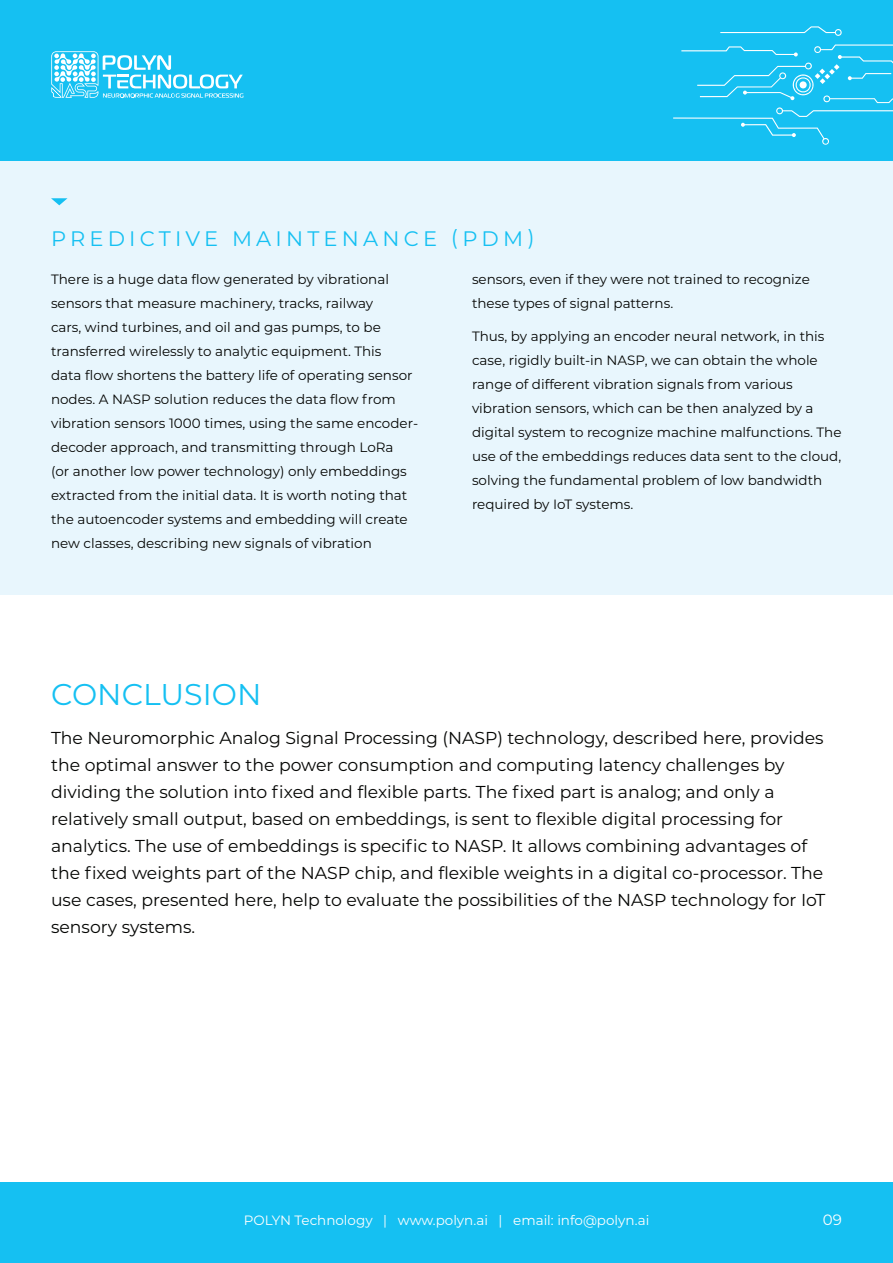
<style>
.page{position:relative;width:893px;height:1263px;background:#fff}
.page>*{position:absolute;margin:0;border:0;box-sizing:border-box;transform-origin:0 0}
.t1{font:30px "Montserrat";color:#15c0f2}
.t2{font:21px "Montserrat";letter-spacing:.2em;color:#15c0f2}
.t3{font:17.25px/27px "Montserrat";color:#040503}
.t4{font:15px "Montserrat";color:#fff}
.t5{font:13.5px/24px "Montserrat";color:#040503}
.t6{font:13.5px "Montserrat";color:#fff}
</style>
<div class="page">
<div style="left:0;top:0;width:893px;height:162px;background:#15c0f2"></div>
<svg style="left:673px;top:26px;width:220px;height:119px"></svg>
<svg style="left:51px;top:51px;width:192px;height:47px"></svg>
<div style="left:0;top:1182px;width:893px;height:81px;background:#15c0f2"></div>
<div style="left:0;top:162px;width:893px;height:433px;background:#e8f6fd"></div>
<svg style="left:51px;top:198px;width:17px;height:7px"></svg>
<p class="t2" style="left:51px;top:224px;width:485px">PREDICTIVE MAINTENANCE (PDM)</p>
<p class="t5" style="left:51px;top:267px;width:369px">There is a huge data flow generated by vibrational sensors that measure machinery, tracks, railway<br>cars, wind turbines, and oil and gas pumps, to be transferred wirelessly to analytic equipment. This<br>data flow shortens the battery life of operating sensor nodes. A NASP solution reduces the data flow from vibration sensors 1000 times, using the same encoder&shy;decoder approach, and transmitting through LoRa<br>(or another low power technology) only embeddings extracted from the initial data. It is worth noting that the autoencoder systems and embedding will create new classes, describing new signals of vibration</p>
<p class="t5" style="left:472px;top:267px;width:339px">sensors, even if they were not trained to recognize these types of signal patterns.</p>
<p class="t5" style="left:472px;top:323px;width:371px">Thus, by applying an encoder neural network, in this case, rigidly built-in NASP, we can obtain the whole range of different vibration signals from various vibration sensors, which can be then analyzed by a digital system to recognize machine malfunctions. The use of the embeddings reduces data sent to the cloud, solving the fundamental problem of low bandwidth required by IoT systems.</p>
<p class="t1" style="left:51px;top:674px;width:212px">CONCLUSION</p>
<p class="t3" style="left:51px;top:723px;width:776px">The Neuromorphic Analog Signal Processing (NASP) technology, described here, provides the optimal answer to the power consumption and computing latency challenges by dividing the solution into fixed and flexible parts. The fixed part is analog; and only a relatively small output, based on embeddings, is sent to flexible digital processing for analytics. The use of embeddings is specific to NASP. It allows combining advantages of the fixed weights part of the NASP chip, and flexible weights in a digital co-processor. The use cases, presented here, help to evaluate the possibilities of the NASP technology for IoT sensory systems.</p>
<p class="t6" style="left:244px;top:1211px;width:407px">POLYN Technology | www.polyn.ai | email: info@polyn.ai</p>
<p class="t4" style="left:823px;top:1209px;width:21px">09</p>
</div>
